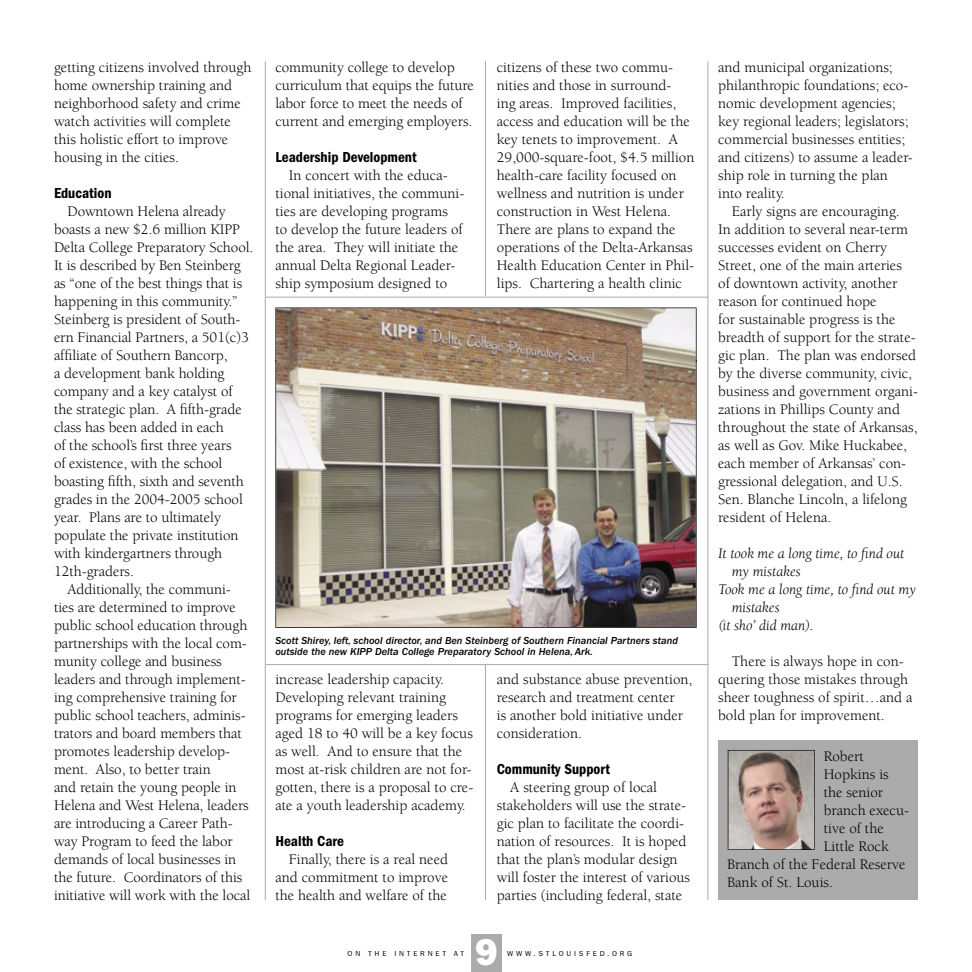
<style>
.page{position:relative;width:972px;height:972px;background:#fff}
.page>*{position:absolute;margin:0;border:0;box-sizing:border-box;transform-origin:0 0}
.t1{font:800 37.5px "Franklin Gothic";color:#fff}
.t2{font:15px/18px "Berkeley";color:#000}
.t3{font:italic 15px "Berkeley";color:#000}
.t4{font:600 condensed 15px "Franklin Gothic";color:#000}
.t5{font:italic 500 10.5px/10.5px "Franklin Gothic";color:#000}
.t6{font:7.5px "Franklin Gothic";letter-spacing:.37em;color:#000}
</style>
<div class="page">
<div style="left:471px;top:934px;width:31px;height:38px;background:#ababab"></div>
<hr style="left:265px;top:61px;width:1px;height:839px;background:#ababab">
<hr style="left:485px;top:61px;width:1px;height:839px;background:#ababab">
<hr style="left:708px;top:61px;width:1px;height:839px;background:#ababab">
<div style="left:718px;top:741px;width:200px;height:159px;background:#ababab"></div>
<svg style="left:728px;top:750px;width:87px;height:100px"></svg>
<img style="left:728px;top:750px;width:86px;height:99px">
<div style="left:275px;top:297px;width:422px;height:368px;background:#fff"></div>
<img style="left:328px;top:361px;width:316px;height:266px">
<svg style="left:275px;top:627px;width:422px;height:1px"></svg>
<img style="left:275px;top:308px;width:422px;height:53px">
<img style="left:275px;top:361px;width:53px;height:266px">
<img style="left:644px;top:361px;width:53px;height:266px">
<hr style="left:266px;top:297px;width:442px;height:1px;background:#ababab">
<hr style="left:266px;top:664px;width:442px;height:1px;background:#ababab">
<p class="t2" style="left:54px;top:59px;width:199px">getting citizens involved through home ownership training and neighborhood safety and crime watch activities will complete this holistic effort to improve housing in the cities.</p>
<p class="t4" style="left:54px;top:184px;width:59px">Education</p>
<p class="t2" style="left:68px;top:203px;width:160px">Downtown Helena already</p>
<p class="t2" style="left:54px;top:221px;width:187px">boasts a new $2.6 million KIPP</p>
<p class="t2" style="left:54px;top:239px;width:201px">Delta College Preparatory School.</p>
<p class="t2" style="left:54px;top:257px;width:188px">It is described by Ben Steinberg</p>
<p class="t2" style="left:54px;top:275px;width:190px">as “one of the best things that is</p>
<p class="t2" style="left:54px;top:293px;width:185px">happening in this community.”</p>
<p class="t2" style="left:54px;top:311px;width:188px">Steinberg is president of South-</p>
<p class="t2" style="left:54px;top:329px;width:196px">ern Financial Partners, a 501(c)3</p>
<p class="t2" style="left:54px;top:347px;width:175px">affiliate of Southern Bancorp,</p>
<p class="t2" style="left:54px;top:365px;width:172px">a development bank holding</p>
<p class="t2" style="left:54px;top:383px;width:180px">company and a key catalyst of</p>
<p class="t2" style="left:54px;top:401px;width:189px">the strategic plan. A fifth-grade</p>
<p class="t2" style="left:54px;top:419px;width:171px">class has been added in each</p>
<p class="t2" style="left:54px;top:437px;width:179px">of the school’s first three years</p>
<p class="t2" style="left:54px;top:455px;width:170px">of existence, with the school</p>
<p class="t2" style="left:54px;top:473px;width:191px">boasting fifth, sixth and seventh</p>
<p class="t2" style="left:54px;top:491px;width:190px">grades in the 2004-2005 school</p>
<p class="t2" style="left:54px;top:509px;width:169px">year. Plans are to ultimately</p>
<p class="t2" style="left:54px;top:527px;width:186px">populate the private institution</p>
<p class="t2" style="left:54px;top:545px;width:170px">with kindergartners through</p>
<p class="t2" style="left:54px;top:563px;width:81px">12th-graders.</p>
<p class="t2" style="left:68px;top:581px;width:165px">Additionally, the communi-</p>
<p class="t2" style="left:54px;top:599px;width:184px">ties are determined to improve</p>
<p class="t2" style="left:54px;top:617px;width:195px">public school education through</p>
<p class="t2" style="left:54px;top:635px;width:194px">partnerships with the local com-</p>
<p class="t2" style="left:54px;top:653px;width:169px">munity college and business</p>
<p class="t2" style="left:54px;top:671px;width:193px">leaders and through implement-</p>
<p class="t2" style="left:54px;top:689px;width:184px">ing comprehensive training for</p>
<p class="t2" style="left:54px;top:707px;width:193px">public school teachers, adminis-</p>
<p class="t2" style="left:54px;top:725px;width:190px">trators and board members that</p>
<p class="t2" style="left:54px;top:743px;width:178px">promotes leadership develop-</p>
<p class="t2" style="left:54px;top:761px;width:158px">ment. Also, to better train</p>
<p class="t2" style="left:54px;top:779px;width:184px">and retain the young people in</p>
<p class="t2" style="left:54px;top:797px;width:196px">Helena and West Helena, leaders</p>
<p class="t2" style="left:54px;top:815px;width:180px">are introducing a Career Path-</p>
<p class="t2" style="left:54px;top:833px;width:180px">way Program to feed the labor</p>
<p class="t2" style="left:54px;top:851px;width:184px">demands of local businesses in</p>
<p class="t2" style="left:54px;top:869px;width:190px">the future. Coordinators of this</p>
<p class="t2" style="left:54px;top:887px;width:198px">initiative will work with the local</p>
<p class="t2" style="left:275px;top:59px;width:200px">community college to develop curriculum that equips the future labor force to meet the needs of current and emerging employers.</p>
<p class="t4" style="left:275px;top:148px;width:143px">Leadership Development</p>
<p class="t2" style="left:275px;top:167px;width:191px;text-indent:14px">In concert with the educa&shy;tional initiatives, the communi&shy;ties are developing programs<br>to develop the future leaders of the area. They will initiate the annual Delta Regional Leader&shy;ship symposium designed to</p>
<p class="t2" style="left:497px;top:59px;width:199px">citizens of these two commu&shy;nities and those in surround-<br>ing areas. Improved facilities, access and education will be the key tenets to improvement. A<br>29,000-square-foot, $4.5 million health-care facility focused on wellness and nutrition is under construction in West Helena.<br>There are plans to expand the operations of the Delta-Arkansas<br>Health Education Center in Phil&shy;lips. Chartering a health clinic</p>
<p class="t5" style="left:275px;top:636px;width:404px">Scott Shirey, left, school director, and Ben Steinberg of Southern Financial Partners stand outside the new KIPP Delta College Preparatory School in Helena, Ark.</p>
<p class="t2" style="left:275px;top:671px;width:199px">increase leadership capacity.<br>Developing relevant training programs for emerging leaders aged 18 to 40 will be a key focus as well. And to ensure that the most at-risk children are not for&shy;gotten, there is a proposal to cre&shy;ate a youth leadership academy.</p>
<p class="t4" style="left:275px;top:832px;width:70px">Health Care</p>
<p class="t2" style="left:275px;top:851px;width:174px;text-align:justify;text-indent:14px">Finally, there is a real need and commitment to improve the health and welfare of the</p>
<p class="t2" style="left:497px;top:671px;width:197px">and substance abuse prevention, research and treatment center<br>is another bold initiative under consideration.</p>
<p class="t4" style="left:497px;top:760px;width:115px">Community Support</p>
<p class="t2" style="left:497px;top:779px;width:195px;text-indent:14px">A steering group of local stakeholders will use the strate&shy;gic plan to facilitate the coordi&shy;nation of resources. It is hoped that the plan’s modular design will foster the interest of various parties (including federal, state</p>
<h1 class="t1" style="left:475px;top:930px;width:24px">9</h1>
<p class="t6" style="left:348px;top:950px;width:118px">ON THE INTERNET AT</p>
<p class="t6" style="left:507px;top:950px;width:127px">WWW.STLOUISFED.ORG</p>
<p class="t2" style="left:718px;top:59px;width:196px">and municipal organizations; philanthropic foundations; eco&shy;nomic development agencies; key regional leaders; legislators; commercial businesses entities; and citizens) to assume a leader&shy;ship role in turning the plan into reality.</p>
<p class="t2" style="left:718px;top:203px;width:201px;text-indent:14px">Early signs are encouraging.<br>In addition to several near-term successes evident on Cherry<br>Street, one of the main arteries<br>of downtown activity, another reason for continued hope<br>for sustainable progress is the breadth of support for the strate&shy;gic plan. The plan was endorsed by the diverse community, civic, business and government organi&shy;zations in Phillips County and throughout the state of Arkansas, as well as Gov. Mike Huckabee, each member of Arkansas’ con&shy;gressional delegation, and U.S.<br>Sen. Blanche Lincoln, a lifelong resident of Helena.</p>
<p class="t3" style="left:718px;top:546px;width:188px">It took me a long time, to find out</p>
<p class="t3" style="left:732px;top:564px;width:71px">my mistakes</p>
<p class="t3" style="left:718px;top:582px;width:199px">Took me a long time, to find out my</p>
<p class="t3" style="left:732px;top:600px;width:50px">mistakes</p>
<p class="t3" style="left:718px;top:618px;width:97px">(it sho’ did man).</p>
<p class="t2" style="left:718px;top:653px;width:196px;text-indent:14px">There is always hope in con&shy;quering those mistakes through sheer toughness of spirit…and a bold plan for improvement.</p>
<p class="t2" style="left:824px;top:748px;width:42px">Robert</p>
<p class="t2" style="left:824px;top:766px;width:66px">Hopkins is</p>
<p class="t2" style="left:824px;top:784px;width:61px">the senior</p>
<p class="t2" style="left:824px;top:802px;width:87px">branch execu-</p>
<p class="t2" style="left:824px;top:820px;width:61px">tive of the</p>
<p class="t2" style="left:824px;top:838px;width:66px">Little Rock</p>
<p class="t2" style="left:727px;top:856px;width:180px">Branch of the Federal Reserve</p>
<p class="t2" style="left:727px;top:874px;width:107px">Bank of St. Louis.</p>
</div>
